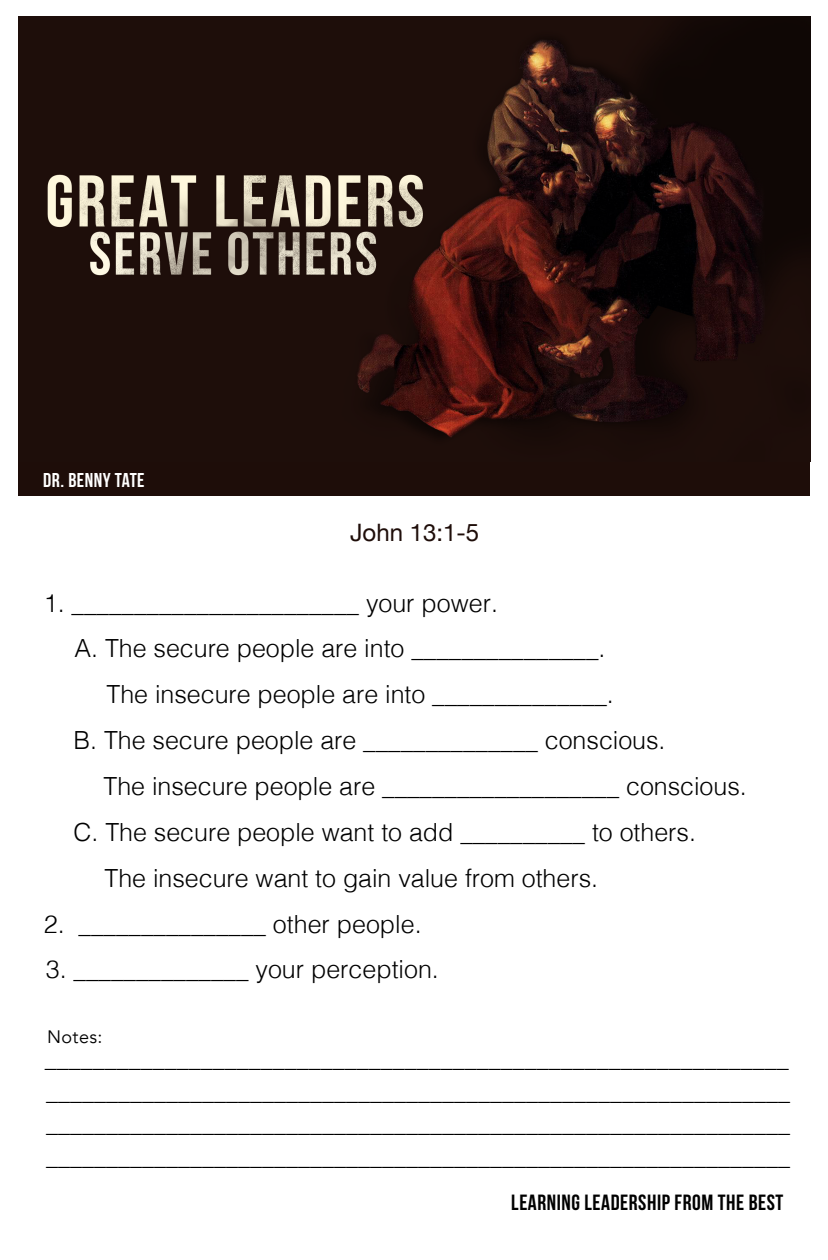
<style>
.page{position:relative;width:828px;height:1260px;background:#fff}
.page>*{position:absolute;margin:0;border:0;box-sizing:border-box;transform-origin:0 0}
.t1{font:300 25px/45.8px "Helvetica";color:#000}
.t2{font:300 24px/32.6px "Helvetica";color:#000;text-align:justify}
.t3{font:24px "Helvetica Neue";color:#1e0d09}
.t4{font:22px "Bebas Neue";letter-spacing:.025em;color:#000}
.t5{font:20px "Bebas Neue";letter-spacing:.025em;color:#fff}
.t6{font:18px "Avenir";letter-spacing:.025em;color:#000}
</style>
<div class="page">
<div style="left:18px;top:462px;width:792px;height:34px;background:#1e0d09"></div>
<img style="left:18px;top:17px;width:792px;height:445px">
<p class="t5" style="left:43px;top:469px;width:103px">DR. BENNY TATE</p>
<p class="t3" style="left:350px;top:515px;width:130px">John 13:1-5</p>
<p class="t1" style="left:44px;top:578px;width:456px">1. _______________________ your power.</p>
<p class="t1" style="left:75px;top:624px;width:533px">A. The secure people are into _______________.</p>
<p class="t1" style="left:107px;top:670px;width:509px">The insecure people are into ______________.</p>
<p class="t1" style="left:74px;top:716px;width:594px">B. The secure people are ______________ conscious.</p>
<p class="t1" style="left:73px;top:761px;width:675px;text-indent:30px">The insecure people are ___________________ conscious.<br>C. The secure people want to add __________ to others.</p>
<p class="t1" style="left:105px;top:853px;width:495px">The insecure want to gain value from others.</p>
<p class="t1" style="left:44px;top:899px;width:379px">2. _______________ other people.</p>
<p class="t1" style="left:46px;top:945px;width:395px">3. ______________ your perception.</p>
<p class="t6" style="left:47px;top:1026px;width:57px">Notes:</p>
<p class="t2" style="left:45px;top:1041px;width:745px">______________________________________________________________</p>
<p class="t2" style="left:46px;top:1073px;width:746px">______________________________________________________________ ______________________________________________________________ ______________________________________________________________</p>
<p class="t4" style="left:511px;top:1190px;width:274px">LEARNING LEADERSHIP FROM THE BEST</p>
</div>
